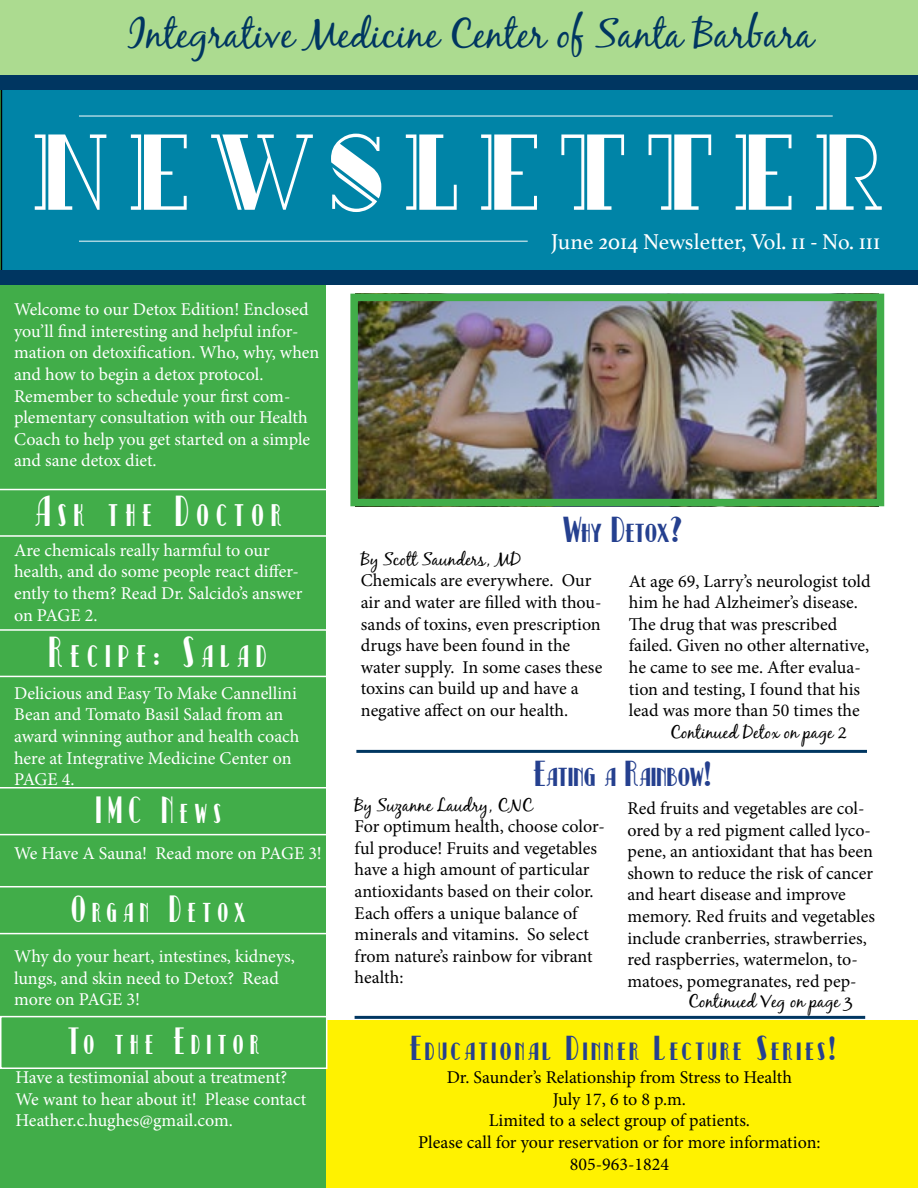
<style>
.page{position:relative;width:918px;height:1188px;background:#fff}
.page>*{position:absolute;margin:0;border:0;box-sizing:border-box;transform-origin:0 0}
.t1{font:108px "Rialto NF";letter-spacing:.2em;color:#fff;scale:.83 1}
.t2{font:43.2px "Kismet NF";letter-spacing:.2em;color:#fff;scale:.83 1}
.t3{font:40.5px "Black Jack";color:#003661}
.t4{font:37.8px "Kismet NF";letter-spacing:.2em;color:#fff;scale:.83 1}
.t5{font:36px "Kismet NF";color:#25408f}
.t6{font:34.5px "Kismet NF";letter-spacing:.09em;color:#25408f}
.t7{font:22.5px "Athelas";color:#fff}
.t8{font:18px/21.6px "Minion Pro";color:#000}
.t9{font:18px/21.6px "Minion Pro";letter-spacing:-.005em;color:#fff}
.t10{font:18px "Black Jack";color:#000}
</style>
<div class="page">
<div style="left:0;top:0;width:326px;height:1188px;background:#41ad49"></div>
<div style="left:1px;top:89px;width:917px;height:182px;background:#0084a7"></div>
<hr style="left:79px;top:241px;width:449px;height:1px;background:#fff">
<div style="left:0;top:0;width:918px;height:76px;background:#acdb90"></div>
<hr style="left:79px;top:115px;width:754px;height:2px;background:#fff">
<hr style="left:355px;top:1016px;width:510px;height:3px;background:#003661">
<div style="left:0;top:271px;width:918px;height:14px;background:#003661"></div>
<div style="left:0;top:75px;width:918px;height:14px;background:#003661"></div>
<hr style="left:356px;top:750px;width:511px;height:3px;background:#003661">
<img style="left:359px;top:303px;width:516px;height:194px">
<svg style="left:0;top:489px;width:326px;height:48px"></svg>
<svg style="left:0;top:787px;width:326px;height:48px"></svg>
<svg style="left:0;top:629px;width:326px;height:48px"></svg>
<div style="left:327px;top:1020px;width:591px;height:168px;background:#fff200"></div>
<svg style="left:0;top:886px;width:326px;height:48px"></svg>
<div style="left:350px;top:294px;width:534px;height:212px;border:8px solid #41ad49"></div>
<div style="left:0;top:1016px;width:327px;height:53px;border:2px solid #fff"></div>
<h3 class="t3" style="left:128px;top:10px;width:688px">Integrative Medicine Center of Santa Barbara</h3>
<h1 class="t1" style="left:32px;top:119px;width:1030px">NEWSLETTER</h1>
<p class="t9" style="left:14px;top:299px;width:307px">Welcome to our Detox Edition! Enclosed you’ll find interesting and helpful infor&shy;mation on detoxification. Who, why, when and how to begin a detox protocol.<br>Remember to schedule your first com&shy;plementary consultation with our Health Coach to help you get started on a simple and sane detox diet.</p>
<h2 class="t2" style="left:35px;top:492px;width:299px">Ask the Doctor</h2>
<p class="t9" style="left:14px;top:539px;width:290px">Are chemicals really harmful to our health, and do some people react differ&shy;ently to them? Read Dr. Salcido’s answer on PAGE 2.</p>
<h2 class="t2" style="left:49px;top:632px;width:264px">Recipe: Salad</h2>
<p class="t9" style="left:14px;top:682px;width:287px">Delicious and Easy To Make Cannellini<br>Bean and Tomato Basil Salad from an award winning author and health coach here at Integrative Medicine Center on<br>PAGE 4.</p>
<h3 class="t4" style="left:96px;top:793px;width:153px">IMC News</h3>
<p class="t9" style="left:14px;top:842px;width:309px">We Have A Sauna! Read more on PAGE 3!</p>
<h3 class="t4" style="left:71px;top:892px;width:212px">Organ Detox</h3>
<p class="t9" style="left:14px;top:946px;width:282px">Why do your heart, intestines, kidneys, lungs, and skin need to Detox? Read more on PAGE 3!</p>
<p class="t7" style="left:551px;top:224px;width:331px">June 2014 Newsletter, Vol. 11 - No. 111</p>
<h3 class="t5" style="left:562px;top:513px;width:121px">Why Detox?</h3>
<p class="t10" style="left:361px;top:548px;width:162px">By Scott Saunders, MD</p>
<p class="t8" style="left:361px;top:570px;width:243px">Chemicals are everywhere. Our air and water are filled with thou&shy;sands of toxins, even prescription drugs have been found in the water supply. In some cases these toxins can build up and have a negative affect on our health.</p>
<p class="t8" style="left:629px;top:570px;width:243px">At age 69, Larry’s neurologist told him he had Alzheimer’s disease.<br>The drug that was prescribed failed. Given no other alternative, he came to see me. After evalua&shy;tion and testing, I found that his lead was more than 50 times the</p>
<p class="t10" style="left:670px;top:721px;width:178px">Continued Detox on page 2</p>
<h3 class="t5" style="left:533px;top:757px;width:179px">Eating a Rainbow!</h3>
<p class="t10" style="left:355px;top:794px;width:180px">By Suzanne Laudry, CNC</p>
<p class="t8" style="left:355px;top:816px;width:252px">For optimum health, choose color&shy;ful produce! Fruits and vegetables have a high amount of particular antioxidants based on their color.<br>Each offers a unique balance of minerals and vitamins. So select from nature’s rainbow for vibrant health:</p>
<p class="t8" style="left:627px;top:798px;width:249px">Red fruits and vegetables are col&shy;ored by a red pigment called lyco&shy;pene, an antioxidant that has been shown to reduce the risk of cancer and heart disease and improve memory. Red fruits and vegetables include cranberries, strawberries, red raspberries, watermelon, to&shy;matoes, pomegranates, red pep-</p>
<p class="t10" style="left:688px;top:991px;width:166px">Continued Veg on page 3</p>
<h3 class="t4" style="left:68px;top:1024px;width:232px">To the Editor</h3>
<h3 class="t6" style="left:410px;top:1033px;width:427px">Educational Dinner Lecture Series!</h3>
<p class="t9" style="left:16px;top:1067px;width:292px">Have a testimonial about a treatment?<br>We want to hear about it! Please contact<br>Heather.c.hughes@gmail.com.</p>
<p class="t8" style="left:418px;top:1067px;width:404px;text-align:center">Dr. Saunder’s Relationship from Stress to Health<br>July 17, 6 to 8 p.m.<br>Limited to a select group of patients.<br>Please call for your reservation or for more information:<br>805-963-1824</p>
</div>
